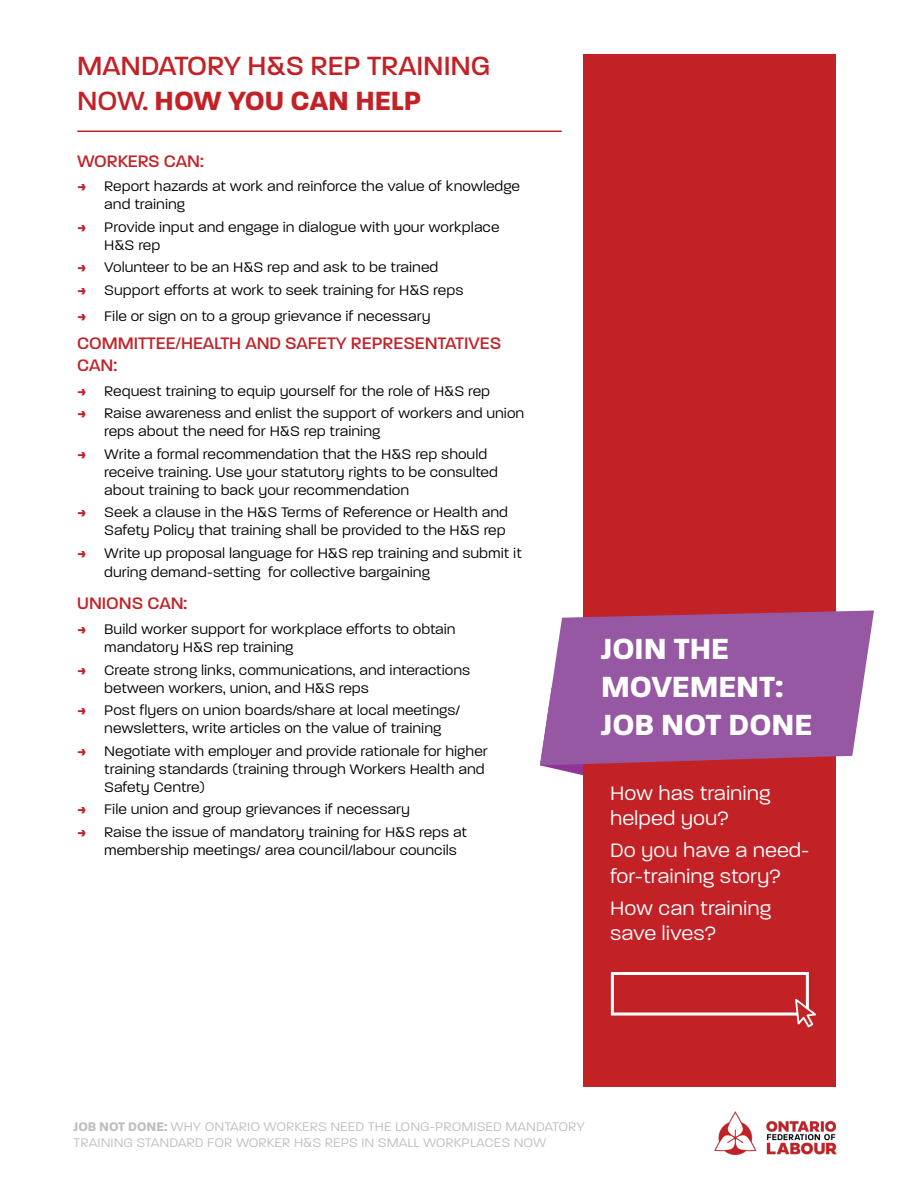
<style>
.page{position:relative;width:918px;height:1188px;background:#fff}
.page>*{position:absolute;margin:0;border:0;box-sizing:border-box;transform-origin:0 0}
.t1{font:700 31.5px/37.8px "Paralucent";color:#fff}
.t2{font:500 28.5px/34.2px "Paralucent";color:#c22126}
.t3{font:21px/25.2px "Paralucent Text";color:#fff}
.t4{font:500 18px/21.6px "Paralucent";color:#c22126}
.t5{font:15px/18px "Paralucent Text";color:#000}
.t6{font:13.5px/16.2px "Paralucent Text";color:#c0bfbf}
.s1{font-weight:700}
.s2{font-family:"Paralucent";font-weight:700;color:#c22126}
.s3{font-family:"Paralucent";font-weight:700}
</style>
<div class="page">
<img style="left:714px;top:1111px;width:123px;height:44px">
<svg style="left:540px;top:765px;width:44px;height:27px"></svg>
<hr style="left:77px;top:131px;width:485px;height:1px;background:#c22126">
<div style="left:584px;top:54px;width:252px;height:1033px;background:#c22126"></div>
<svg style="left:540px;top:610px;width:334px;height:155px;background:#9f61a4"></svg>
<div style="left:611px;top:972px;width:198px;height:44px;border:3px solid #fff"></div>
<svg style="left:795px;top:999px;width:21px;height:28px"></svg>
<h2 class="t2" style="left:77px;top:49px;width:415px">MANDATORY H&amp;S REP TRAINING<br>NOW. <span class="s1">HOW YOU CAN HELP</span></h2>
<p class="t4" style="left:77px;top:150px;width:128px">WORKERS CAN:</p>
<p class="t5" style="left:104px;top:177px;width:417px;text-indent:-27px"><span class="s2">→</span> Report hazards at work and reinforce the value of knowledge and training</p>
<p class="t5" style="left:104px;top:218px;width:397px;text-indent:-27px"><span class="s2">→</span> Provide input and engage in dialogue with your workplace<br>H&amp;S rep</p>
<p class="t5" style="left:77px;top:258px;width:363px"><span class="s2">→</span> Volunteer to be an H&amp;S rep and ask to be trained</p>
<p class="t5" style="left:77px;top:281px;width:388px"><span class="s2">→</span> Support efforts at work to seek training for H&amp;S reps</p>
<p class="t5" style="left:77px;top:307px;width:355px"><span class="s2">→</span> File or sign on to a group grievance if necessary</p>
<p class="t4" style="left:77px;top:333px;width:425px">COMMITTEE/HEALTH AND SAFETY REPRESENTATIVES<br>CAN:</p>
<p class="t5" style="left:77px;top:382px;width:414px"><span class="s2">→</span> Request training to equip yourself for the role of H&amp;S rep</p>
<p class="t5" style="left:104px;top:404px;width:422px;text-indent:-27px"><span class="s2">→</span> Raise awareness and enlist the support of workers and union reps about the need for H&amp;S rep training</p>
<p class="t5" style="left:104px;top:445px;width:395px;text-indent:-27px"><span class="s2">→</span> Write a formal recommendation that the H&amp;S rep should receive training. Use your statutory rights to be consulted about training to back your recommendation</p>
<p class="t5" style="left:77px;top:503px;width:432px;text-align:right"><span class="s2">→</span> Seek a clause in the H&amp;S Terms of Reference or Health and<br>Safety Policy that training shall be provided to the H&amp;S rep</p>
<p class="t5" style="left:104px;top:543px;width:419px;line-height:19.8px;text-indent:-27px"><span class="s2">→</span> Write up proposal language for H&amp;S rep training and submit it during demand-setting for collective bargaining</p>
<p class="t4" style="left:77px;top:593px;width:112px">UNIONS CAN:</p>
<p class="t5" style="left:104px;top:620px;width:353px;text-indent:-27px"><span class="s2">→</span> Build worker support for workplace efforts to obtain mandatory H&amp;S rep training</p>
<p class="t5" style="left:104px;top:661px;width:368px;text-indent:-27px"><span class="s2">→</span> Create strong links, communications, and interactions between workers, union, and H&amp;S reps</p>
<p class="t5" style="left:77px;top:701px;width:385px;text-align:center"><span class="s2">→</span> Post flyers on union boards/share at local meetings/ newsletters, write articles on the value of training</p>
<p class="t5" style="left:104px;top:742px;width:385px;text-indent:-27px"><span class="s2">→</span> Negotiate with employer and provide rationale for higher training standards (training through Workers Health and<br>Safety Centre)</p>
<p class="t5" style="left:77px;top:800px;width:334px"><span class="s2">→</span> File union and group grievances if necessary</p>
<p class="t5" style="left:104px;top:823px;width:364px;text-indent:-27px"><span class="s2">→</span> Raise the issue of mandatory training for H&amp;S reps at membership meetings/ area council/labour councils</p>
<h1 class="t1" style="left:601px;top:630px;width:213px">JOIN THE<br>MOVEMENT:<br>JOB NOT DONE</h1>
<h3 class="t3" style="left:610px;top:781px;width:162px">How has training helped you?</h3>
<h3 class="t3" style="left:610px;top:838px;width:201px">Do you have a need&shy;for-training story?</h3>
<h3 class="t3" style="left:610px;top:895px;width:163px">How can training save lives?</h3>
<p class="t6" style="left:74px;top:1118px;width:513px"><span class="s3">JOB NOT DONE:</span> WHY ONTARIO WORKERS NEED THE LONG-PROMISED MANDATORY<br>TRAINING STANDARD FOR WORKER H&amp;S REPS IN SMALL WORKPLACES NOW</p>
</div>
